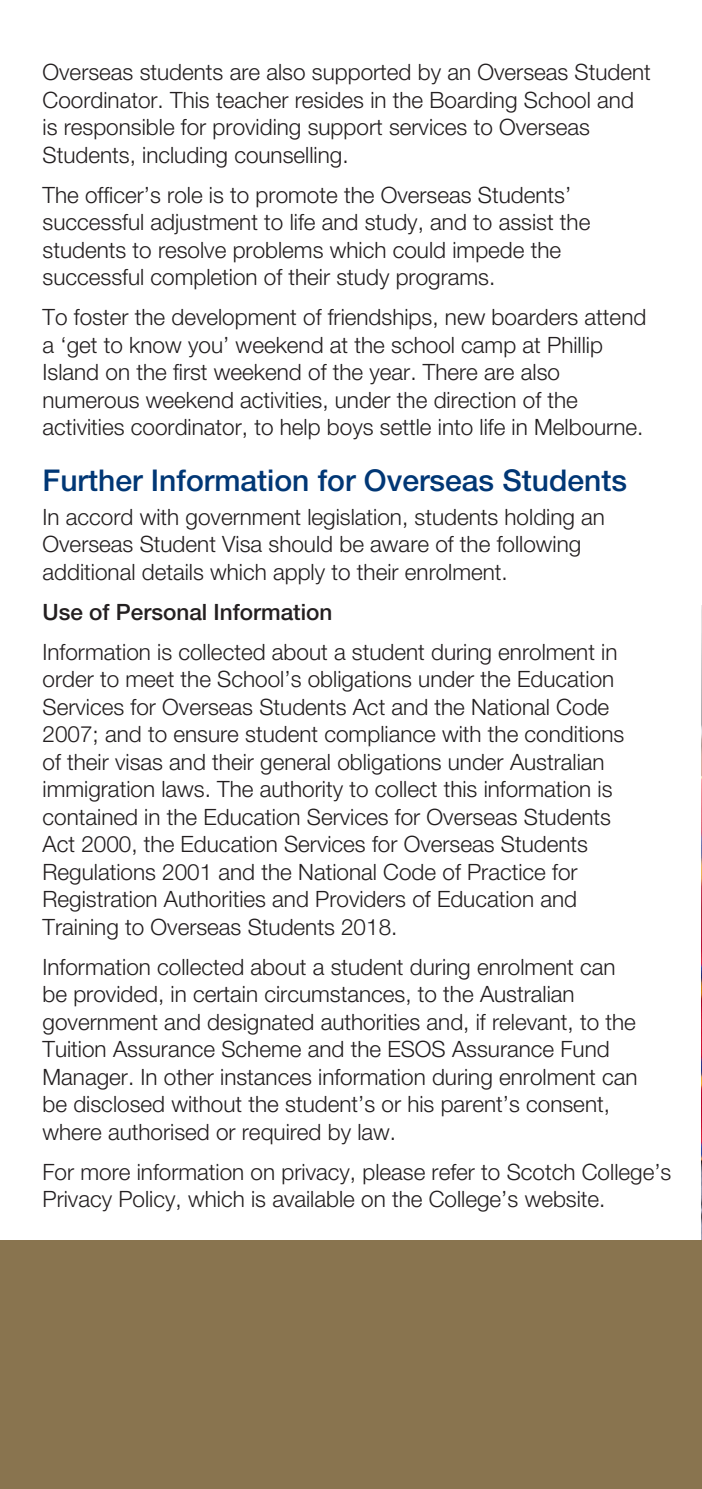
<style>
.page{position:relative;width:702px;height:1489px;background:#fff}
.page>*{position:absolute;margin:0;border:0;box-sizing:border-box;transform-origin:0 0}
.t1{font:30px "Helvetica Neue LT 65 Md";color:#013775}
.t2{font:22.5px/27.5px "Helvetica Neue LT 45 Lt";color:#231f20}
.t3{font:22.5px "Helvetica Neue LT 65 Md";color:#231f20}
</style>
<div class="page">
<img style="left:701px;top:605px;width:1px;height:635px">
<div style="left:0;top:1240px;width:702px;height:248px;background:#89744f"></div>
<p class="t2" style="left:43px;top:58px;width:610px">Overseas students are also supported by an Overseas Student Coordinator. This teacher resides in the Boarding School and is responsible for providing support services to Overseas Students, including counselling.</p>
<p class="t2" style="left:43px;top:180px;width:549px">The officer’s role is to promote the Overseas Students’ successful adjustment to life and study, and to assist the students to resolve problems which could impede the successful completion of their study programs.</p>
<p class="t2" style="left:43px;top:303px;width:605px">To foster the development of friendships, new boarders attend a ‘get to know you’ weekend at the school camp at Phillip Island on the first weekend of the year. There are also numerous weekend activities, under the direction of the activities coordinator, to help boys settle into life in Melbourne.</p>
<h1 class="t1" style="left:43px;top:462px;width:586px">Further Information for Overseas Students</h1>
<p class="t2" style="left:43px;top:502px;width:564px">In accord with government legislation, students holding an<br>Overseas Student Visa should be aware of the following additional details which apply to their enrolment.</p>
<p class="t3" style="left:43px;top:598px;width:291px">Use of Personal Information</p>
<p class="t2" style="left:43px;top:637px;width:583px">Information is collected about a student during enrolment in order to meet the School’s obligations under the Education Services for Overseas Students Act and the National Code 2007; and to ensure student compliance with the conditions of their visas and their general obligations under Australian immigration laws. The authority to collect this information is contained in the Education Services for Overseas Students Act 2000, the Education Services for Overseas Students Regulations 2001 and the National Code of Practice for Registration Authorities and Providers of Education and Training to Overseas Students 2018.</p>
<p class="t2" style="left:43px;top:952px;width:596px">Information collected about a student during enrolment can be provided, in certain circumstances, to the Australian government and designated authorities and, if relevant, to the Tuition Assurance Scheme and the ESOS Assurance Fund Manager. In other instances information during enrolment can be disclosed without the student’s or his parent’s consent, where authorised or required by law.</p>
<p class="t2" style="left:43px;top:1157px;width:630px">For more information on privacy, please refer to Scotch College’s<br>Privacy Policy, which is available on the College’s website.</p>
</div>
